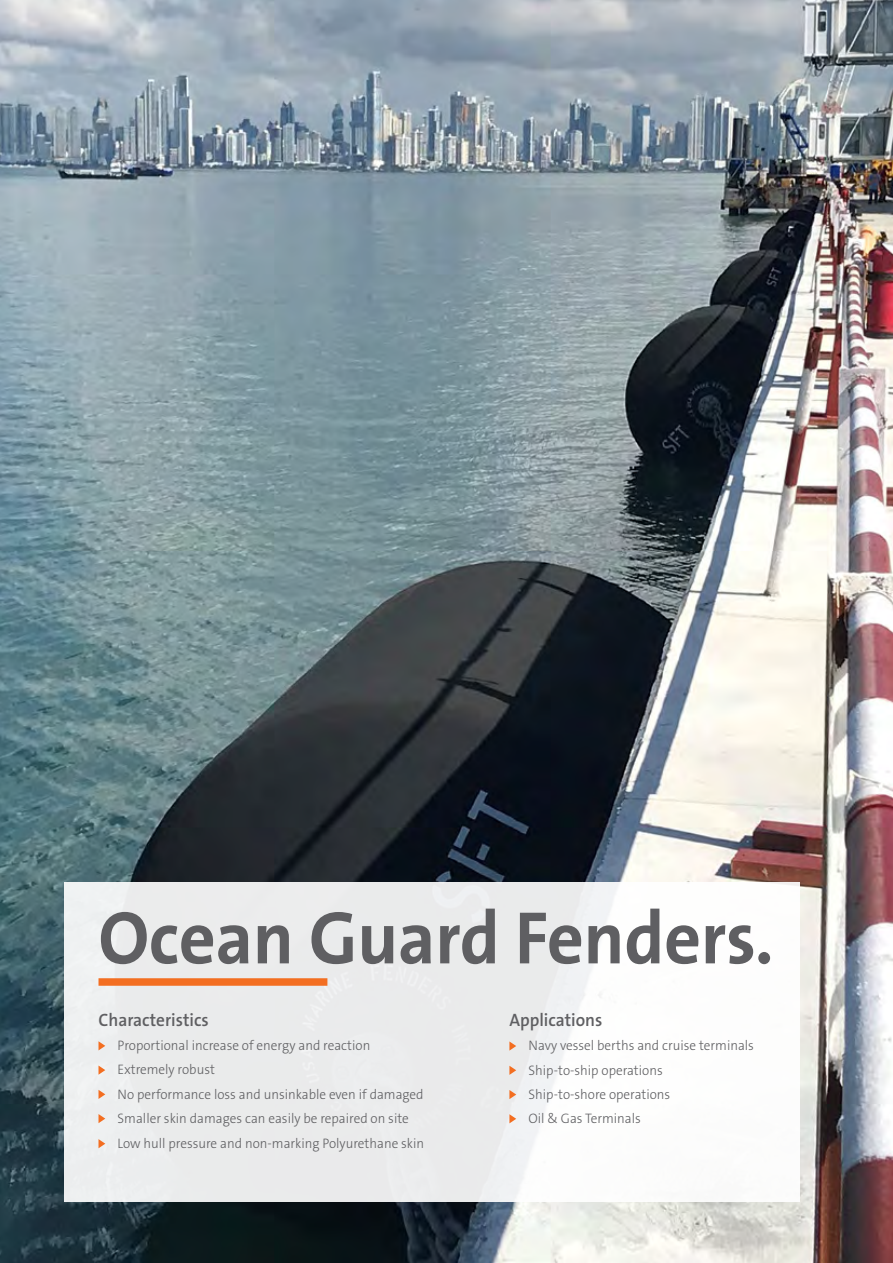
<style>
.page{position:relative;width:893px;height:1263px;background:#fff}
.page>*{position:absolute;margin:0;border:0;box-sizing:border-box;transform-origin:0 0}
._1_Headline_groß_lin{font:700 75px "The Sans B Plus W7";letter-spacing:-.005em;color:#5f5f62;scale:.96 1}
._2_Characteristics{font:600 18px "The Sans B Plus W6";color:#5f5f62;scale:.96 1}
._3_Punkte_Characteri{font:300 13.8px "The Sans B Plus W3";color:#5f5f62;scale:.96 1}
</style>
<div class="page">
<img style="left:0;top:0;width:893px;height:1263px">
<div style="left:64px;top:882px;width:735px;height:319px;background:linear-gradient(to right,#e6e7e8,#fcfcfc)"></div>
<div style="left:99px;top:978px;width:228px;height:8px;background:#f36e21"></div>
<svg style="left:99px;top:1041px;width:6px;height:9px"></svg>
<svg style="left:99px;top:1065px;width:6px;height:10px"></svg>
<svg style="left:99px;top:1090px;width:6px;height:9px"></svg>
<svg style="left:99px;top:1114px;width:6px;height:9px"></svg>
<svg style="left:99px;top:1139px;width:6px;height:9px"></svg>
<svg style="left:509px;top:1041px;width:7px;height:9px"></svg>
<svg style="left:509px;top:1066px;width:7px;height:9px"></svg>
<svg style="left:509px;top:1090px;width:7px;height:9px"></svg>
<svg style="left:509px;top:1114px;width:7px;height:9px"></svg>
<p class="_1_Headline_groß_lin" style="left:99px;top:890px;width:705px">Ocean Guard Fenders.</p>
<p class="_2_Characteristics" style="left:99px;top:1008px;width:116px">Characteristics</p>
<p class="_3_Punkte_Characteri" style="left:118px;top:1036px;width:265px">Proportional increase of energy and reaction</p>
<p class="_3_Punkte_Characteri" style="left:118px;top:1061px;width:103px">Extremely robust</p>
<p class="_3_Punkte_Characteri" style="left:118px;top:1085px;width:320px">No performance loss and unsinkable even if damaged</p>
<p class="_3_Punkte_Characteri" style="left:118px;top:1109px;width:305px">Smaller skin damages can easily be repaired on site</p>
<p class="_3_Punkte_Characteri" style="left:118px;top:1134px;width:321px">Low hull pressure and non-marking Polyurethane skin</p>
<p class="_2_Characteristics" style="left:509px;top:1008px;width:98px">Applications</p>
<p class="_3_Punkte_Characteri" style="left:529px;top:1037px;width:236px">Navy vessel berths and cruise terminals</p>
<p class="_3_Punkte_Characteri" style="left:529px;top:1061px;width:141px">Ship-to-ship operations</p>
<p class="_3_Punkte_Characteri" style="left:529px;top:1085px;width:149px">Ship-to-shore operations</p>
<p class="_3_Punkte_Characteri" style="left:529px;top:1109px;width:118px">Oil &amp; Gas Terminals</p>
</div>
